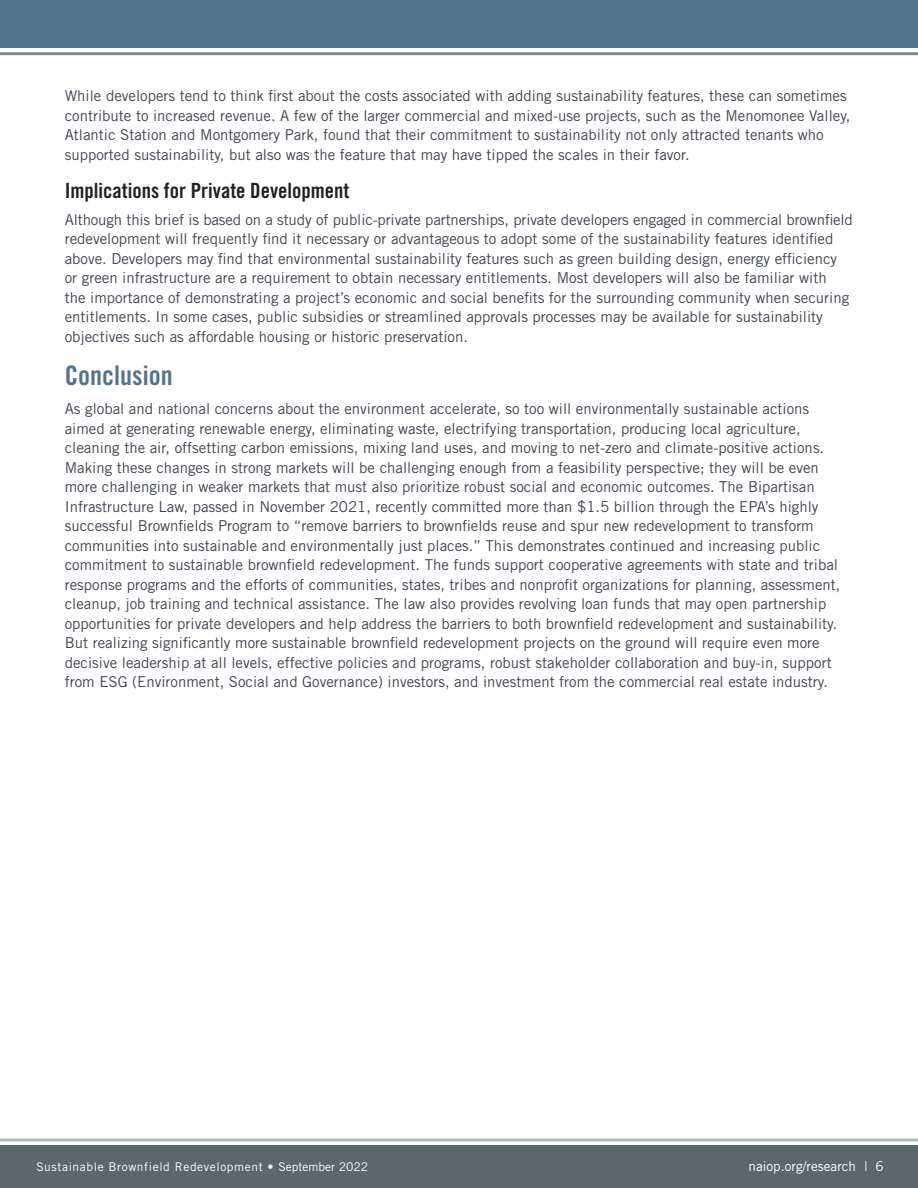
<style>
.page{position:relative;width:918px;height:1188px;background:#fff}
.page>*{position:absolute;margin:0;border:0;box-sizing:border-box;transform-origin:0 0}
.t1{font:27px "Trade Gothic LT Std Bd Cn 20";color:#51748b}
.t2{font:21px "Trade Gothic LT Std Bd Cn 20";color:#231f20}
.Body_Text{font:15px/19.5px "Trade Gothic LT Std";color:#3e444f}
.t3{font:13.5px "Trade Gothic LT Std";color:#fff}
.t4{font:12px "Trade Gothic LT Std";letter-spacing:.05em;color:#fff}
</style>
<div class="page">
<div style="left:0;top:1145px;width:918px;height:43px;background:#5c666f"></div>
<div style="left:0;top:0;width:918px;height:48px;background:#51748b"></div>
<svg style="left:0;top:1138px;width:918px;height:4px"></svg>
<hr style="left:0;top:52px;width:918px;height:3px;background:#83878e">
<p class="Body_Text" style="left:65px;top:86px;width:787px">While developers tend to think first about the costs associated with adding sustainability features, these can sometimes contribute to increased revenue. A few of the larger commercial and mixed-use projects, such as the Menomonee Valley, Atlantic Station and Montgomery Park, found that their commitment to sustainability not only attracted tenants who supported sustainability, but also was the feature that may have tipped the scales in their favor.</p>
<h2 class="t2" style="left:65px;top:178px;width:286px">Implications for Private Development</h2>
<p class="Body_Text" style="left:65px;top:210px;width:790px">Although this brief is based on a study of public-private partnerships, private developers engaged in commercial brownfield redevelopment will frequently find it necessary or advantageous to adopt some of the sustainability features identified above. Developers may find that environmental sustainability features such as green building design, energy efficiency or green infrastructure are a requirement to obtain necessary entitlements. Most developers will also be familiar with<br>the importance of demonstrating a project’s economic and social benefits for the surrounding community when securing entitlements. In some cases, public subsidies or streamlined approvals processes may be available for sustainability objectives such as affordable housing or historic preservation.</p>
<h1 class="t1" style="left:65px;top:359px;width:109px">Conclusion</h1>
<p class="Body_Text" style="left:65px;top:399px;width:777px">As global and national concerns about the environment accelerate, so too will environmentally sustainable actions aimed at generating renewable energy, eliminating waste, electrifying transportation, producing local agriculture, cleaning the air, offsetting carbon emissions, mixing land uses, and moving to net-zero and climate-positive actions.<br>Making these changes in strong markets will be challenging enough from a feasibility perspective; they will be even more challenging in weaker markets that must also prioritize robust social and economic outcomes. The Bipartisan Infrastructure Law, passed in November 2021, recently committed more than $1.5 billion through the EPA’s highly successful Brownfields Program to “remove barriers to brownfields reuse and spur new redevelopment to transform communities into sustainable and environmentally just places.” This demonstrates continued and increasing public commitment to sustainable brownfield redevelopment. The funds support cooperative agreements with state and tribal response programs and the efforts of communities, states, tribes and nonprofit organizations for planning, assessment, cleanup, job training and technical assistance. The law also provides revolving loan funds that may open partnership opportunities for private developers and help address the barriers to both brownfield redevelopment and sustainability.<br>But realizing significantly more sustainable brownfield redevelopment projects on the ground will require even more decisive leadership at all levels, effective policies and programs, robust stakeholder collaboration and buy-in, support from ESG (Environment, Social and Governance) investors, and investment from the commercial real estate industry.</p>
<p class="t4" style="left:36px;top:1160px;width:333px">Sustainable Brownfield Redevelopment • September 2022</p>
<p class="t3" style="left:749px;top:1159px;width:137px">naiop.org/research | 6</p>
</div>
